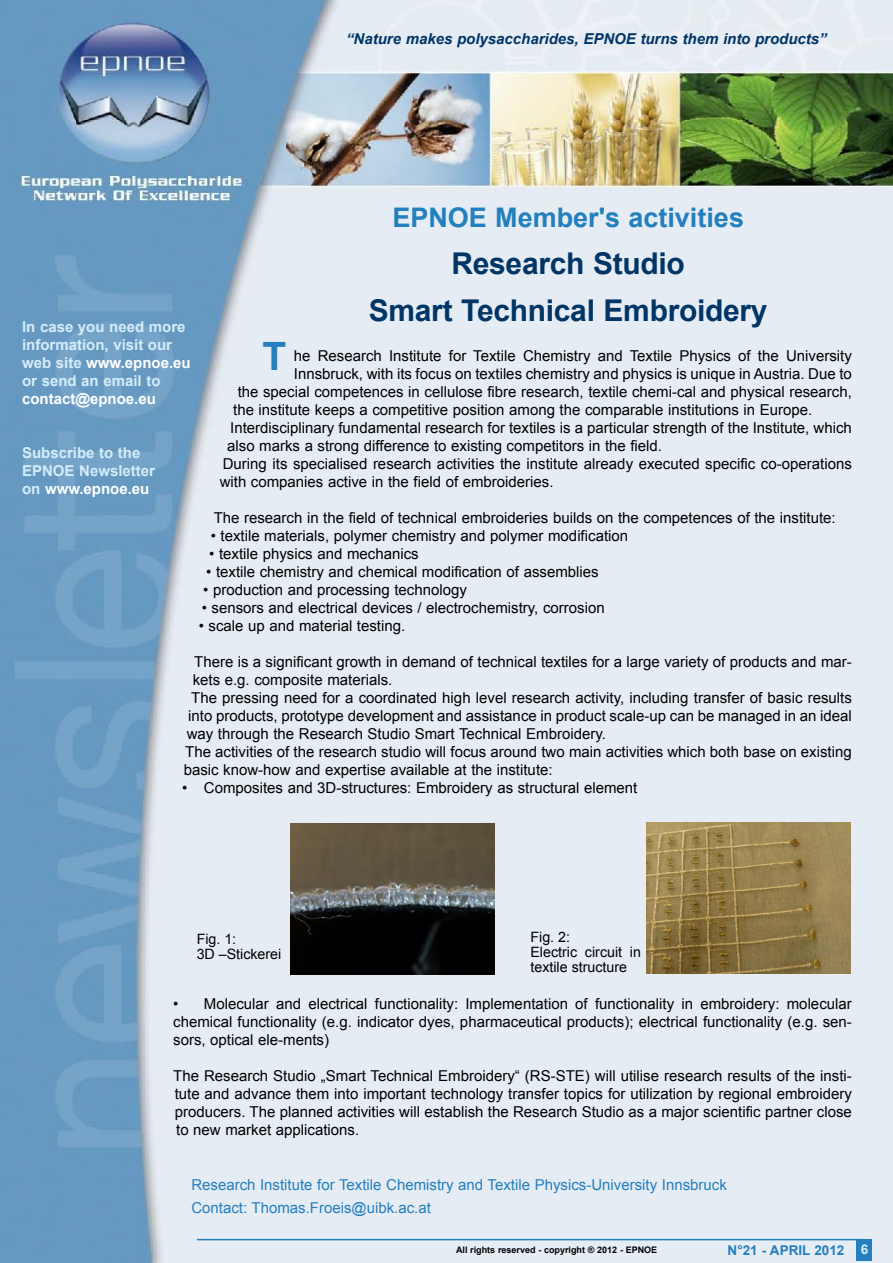
<style>
.page{position:relative;width:893px;height:1263px;background:#fff}
.page>*{position:absolute;margin:0;border:0;box-sizing:border-box;transform-origin:0 0}
.t1{font:700 39px "Arial";color:#247fbe}
.t2{font:700 30px/47px "Arial";letter-spacing:-.01em;color:#003566;text-align:center}
.t3{font:700 27px "Arial";color:#247fbe}
.t4{font:15px/18px "Arial";color:#000;text-align:justify}
.t5{font:700 15px/18px "Arial";color:#d5edfa}
.t6{font:15px/22.2px "Arial";color:#247fbe}
.t7{font:italic 700 15px "Arial";color:#003566}
.t8{font:700 15px "Arial";color:#fff}
.t9{font:14.25px/15px "Arial";color:#000}
.t10{font:700 13.5px "Arial";color:#247fbe}
.t11{font:700 9px "Arial";color:#000}
.s1{color:#fff}
.s2{color:#d5edfa}
</style>
<div class="page">
<img style="left:0;top:0;width:892px;height:1263px">
<hr style="left:197px;top:1239px;width:667px;height:1px;background:#247fbe">
<div style="left:856px;top:1239px;width:16px;height:21px;background:#247fbe"></div>
<img style="left:290px;top:824px;width:204px;height:151px">
<img style="left:646px;top:823px;width:204px;height:151px">
<p class="t7" style="left:346px;top:29px;width:482px">“Nature makes polysaccharides, EPNOE turns them into products”</p>
<h3 class="t3" style="left:392px;top:200px;width:353px">EPNOE Member's activities</h3>
<h2 class="t2" style="left:369px;top:241px;width:400px">Research Studio<br>Smart Technical Embroidery</h2>
<p class="t5" style="left:22px;top:318px;width:170px">In case you need more information, visit our web site <span class="s1">www.epnoe.eu </span>or send an email to</p>
<p class="t8" style="left:22px;top:389px;width:135px">contact@epnoe.eu</p>
<p class="t5" style="left:22px;top:444px;width:134px">Subscribe to the<br>EPNOE Newsletter on <span class="s1">www.epnoe.eu</span></p>
<h1 class="t1" style="left:262px;top:330px;width:25px">T</h1>
<p class="t4" style="left:294px;top:347px;width:559px">he Research Institute for Textile Chemistry and Textile Physics of the University</p>
<p class="t4" style="left:294px;top:365px;width:559px">Innsbruck, with its focus on textiles chemistry and physics is unique in Austria. Due to</p>
<p class="t4" style="left:238px;top:383px;width:616px">the special competences in cellulose fibre research, textile chemi-cal and physical research,</p>
<p class="t4" style="left:233px;top:401px;width:581px">the institute keeps a competitive position among the comparable institutions in Europe.</p>
<p class="t4" style="left:230px;top:419px;width:623px">Interdisciplinary fundamental research for textiles is a particular strength of the Institute, which</p>
<p class="t4" style="left:227px;top:437px;width:436px">also marks a strong difference to existing competitors in the field.</p>
<p class="t4" style="left:223px;top:455px;width:631px">During its specialised research activities the institute already executed specific co-operations</p>
<p class="t4" style="left:220px;top:473px;width:335px">with companies active in the field of embroideries.</p>
<p class="t4" style="left:214px;top:509px;width:624px">The research in the field of technical embroideries builds on the competences of the institute:</p>
<p class="t4" style="left:211px;top:527px;width:419px">• textile materials, polymer chemistry and polymer modification</p>
<p class="t4" style="left:209px;top:545px;width:211px">• textile physics and mechanics</p>
<p class="t4" style="left:206px;top:563px;width:394px">• textile chemistry and chemical modification of assemblies</p>
<p class="t4" style="left:203px;top:581px;width:265px">• production and processing technology</p>
<p class="t4" style="left:202px;top:599px;width:405px">• sensors and electrical devices / electrochemistry, corrosion</p>
<p class="t4" style="left:199px;top:617px;width:208px">• scale up and material testing.</p>
<p class="t4" style="left:194px;top:653px;width:659px">There is a significant growth in demand of technical textiles for a large variety of products and mar-</p>
<p class="t4" style="left:193px;top:671px;width:201px">kets e.g. composite materials.</p>
<p class="t4" style="left:191px;top:689px;width:662px">The pressing need for a coordinated high level research activity, including transfer of basic results</p>
<p class="t4" style="left:188px;top:707px;width:665px">into products, prototype development and assistance in product scale-up can be managed in an ideal</p>
<p class="t4" style="left:187px;top:725px;width:421px">way through the Research Studio Smart Technical Embroidery.</p>
<p class="t4" style="left:185px;top:743px;width:668px">The activities of the research studio will focus around two main activities which both base on existing</p>
<p class="t4" style="left:184px;top:761px;width:370px">basic know-how and expertise available at the institute:</p>
<p class="t4" style="left:182px;top:779px;width:457px">• Composites and 3D-structures: Embroidery as structural element</p>
<p class="t9" style="left:197px;top:931px;width:86px">Fig. 1:<br>3D –Stickerei</p>
<p class="t9" style="left:530px;top:929px;width:112px">Fig. 2:<br>Electric circuit in textile structure</p>
<p class="t4" style="left:173px;top:995px;width:680px">• Molecular and electrical functionality: Implementation of functionality in embroidery: molecular chemical functionality (e.g. indicator dyes, pharmaceutical products); electrical functionality (e.g. sen&shy;sors, optical ele-ments)</p>
<p class="t4" style="left:173px;top:1067px;width:680px">The Research Studio „Smart Technical Embroidery“ (RS-STE) will utilise research results of the insti&shy;tute and advance them into important technology transfer topics for utilization by regional embroidery producers. The planned activities will establish the Research Studio as a major scientific partner close to new market applications.</p>
<p class="t6" style="left:191px;top:1174px;width:537px">Research Institute for Textile Chemistry and Textile Physics-University Innsbruck<br>Contact: Thomas.Froeis@uibk.ac.at</p>
<p class="t11" style="left:456px;top:1244px;width:203px">All rights reserved - copyright ® 2012 - EPNOE</p>
<p class="t10" style="left:728px;top:1241px;width:142px">N°21 - APRIL 2012 <span class="s2">6</span></p>
</div>
